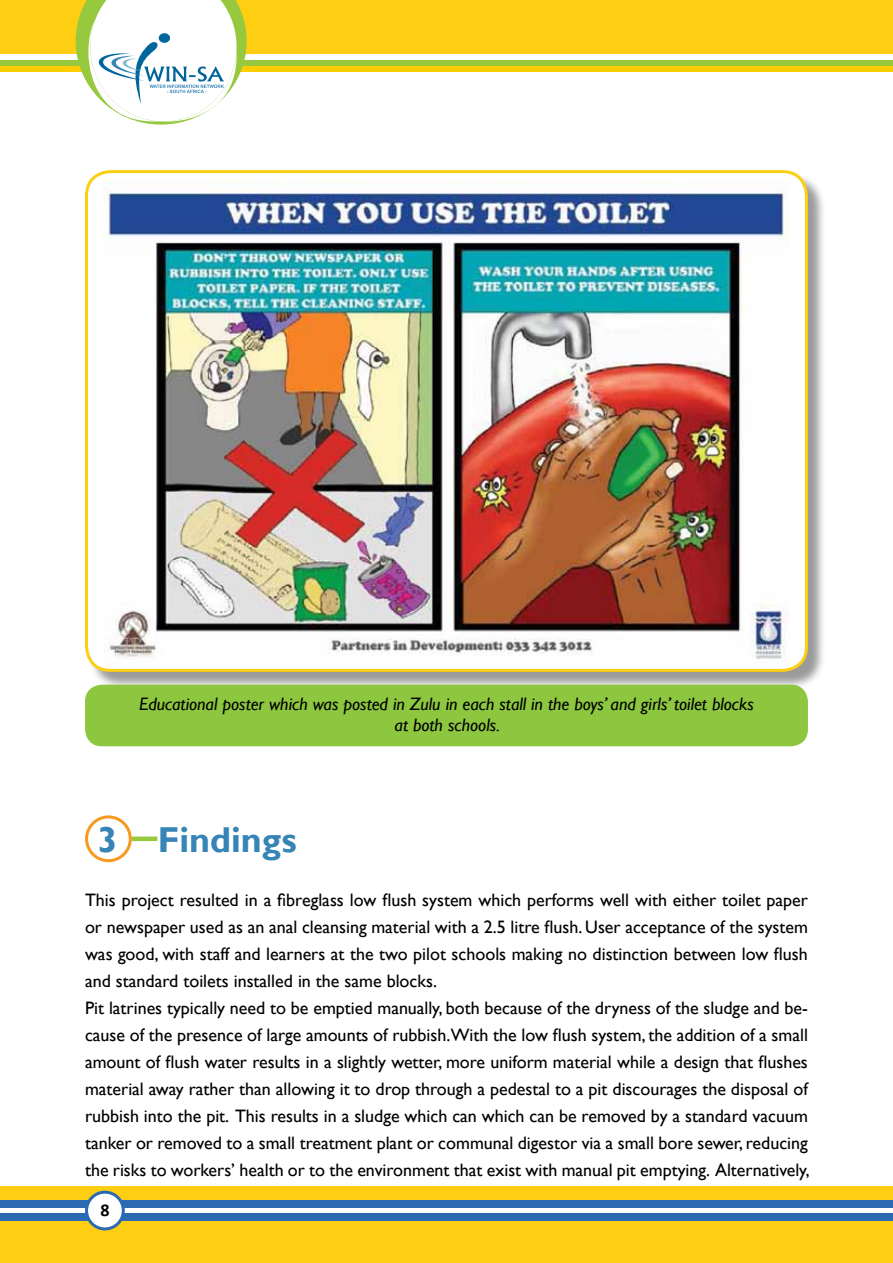
<style>
.page{position:relative;width:893px;height:1263px;background:#fff}
.page>*{position:absolute;margin:0;border:0;box-sizing:border-box;transform-origin:0 0}
.t1{font:700 36px "Gill Sans";color:#3784b7}
.t2{font:19.5px "Arial Rounded MT Bold";color:#000}
.t3{font:18px/27px "Gill Sans";color:#000}
.t4{font:italic 18px/21px "Gill Sans";color:#000;text-align:center}
.s1{font-family:"Calibri";font-weight:700;font-size:18px}
</style>
<div class="page">
<div style="left:0;top:0;width:893px;height:53px;background:#fdce12"></div>
<div style="left:0;top:60px;width:893px;height:6px;background:#97c93f"></div>
<div style="left:0;top:66px;width:893px;height:5px;background:#ffcd03"></div>
<svg style="left:76px;top:0;width:171px;height:125px"></svg>
<img style="left:88px;top:21px;width:148px;height:100px">
<div style="left:0;top:1186px;width:893px;height:77px;background:#fdce12"></div>
<div style="left:0;top:1200px;width:893px;height:7px;background:#2b69b3"></div>
<div style="left:0;top:1207px;width:893px;height:6px;background:#fff"></div>
<div style="left:0;top:1213px;width:893px;height:8px;background:#2b69b3"></div>
<div style="left:87px;top:1192px;width:36px;height:37px;background:#fff;border-radius:50%"></div>
<div style="left:85px;top:1191px;width:40px;height:39px;border:3px solid #2b69b3;border-radius:50%"></div>
<div style="left:87px;top:172px;width:740px;height:519px;background:#000;opacity:.4"></div>
<div style="left:87px;top:172px;width:719px;height:498px;background:#fff;border-radius:24px"></div>
<img style="left:104px;top:180px;width:685px;height:483px">
<div style="left:85px;top:170px;width:723px;height:502px;border:3px solid #fdce12;border-radius:24px"></div>
<div style="left:85px;top:685px;width:723px;height:61px;background:#8dc63f;border-radius:17px"></div>
<div style="left:132px;top:836px;width:25px;height:5px;background:#97c93f"></div>
<div style="left:85px;top:815px;width:47px;height:47px;border:3px solid #f8991d;border-radius:50%"></div>
<p class="t4" style="left:139px;top:693px;width:616px">Educational poster which was posted in Zulu in each stall in the boys’ and girls’ toilet blocks at both schools.</p>
<h1 class="t1" style="left:98px;top:818px;width:201px">3 Findings</h1>
<p class="t3" style="left:85px;top:887px;width:726px">This project resulted in a fibreglass low flush system which performs well with either toilet paper or newspaper used as an anal cleansing material with a 2.5 litre flush. User acceptance of the system was good, with staff and learners at the two pilot schools making no distinction between low flush and standard toilets installed in the same blocks.<br>Pit latrines typically need to be emptied manually, both because of the dryness of the sludge and be&shy;cause of the presence of large amounts of rubbish.With the low flush system, the addition of a small amount of flush water results in a slightly wetter, more uniform material while a design that flushes material away rather than allowing it to drop through a pedestal to a pit discourages the disposal of rubbish into the pit. This results in a sludge which can which can be removed by a standard vacuum tanker or removed to a small treatment plant or communal digestor via a small bore sewer, reducing the risks to workers’ health or to the environment that exist with manual pit emptying. Alternatively,</p>
<p class="t2" style="left:88px;top:1199px;width:23px">2<span class="s1">8</span></p>
</div>
